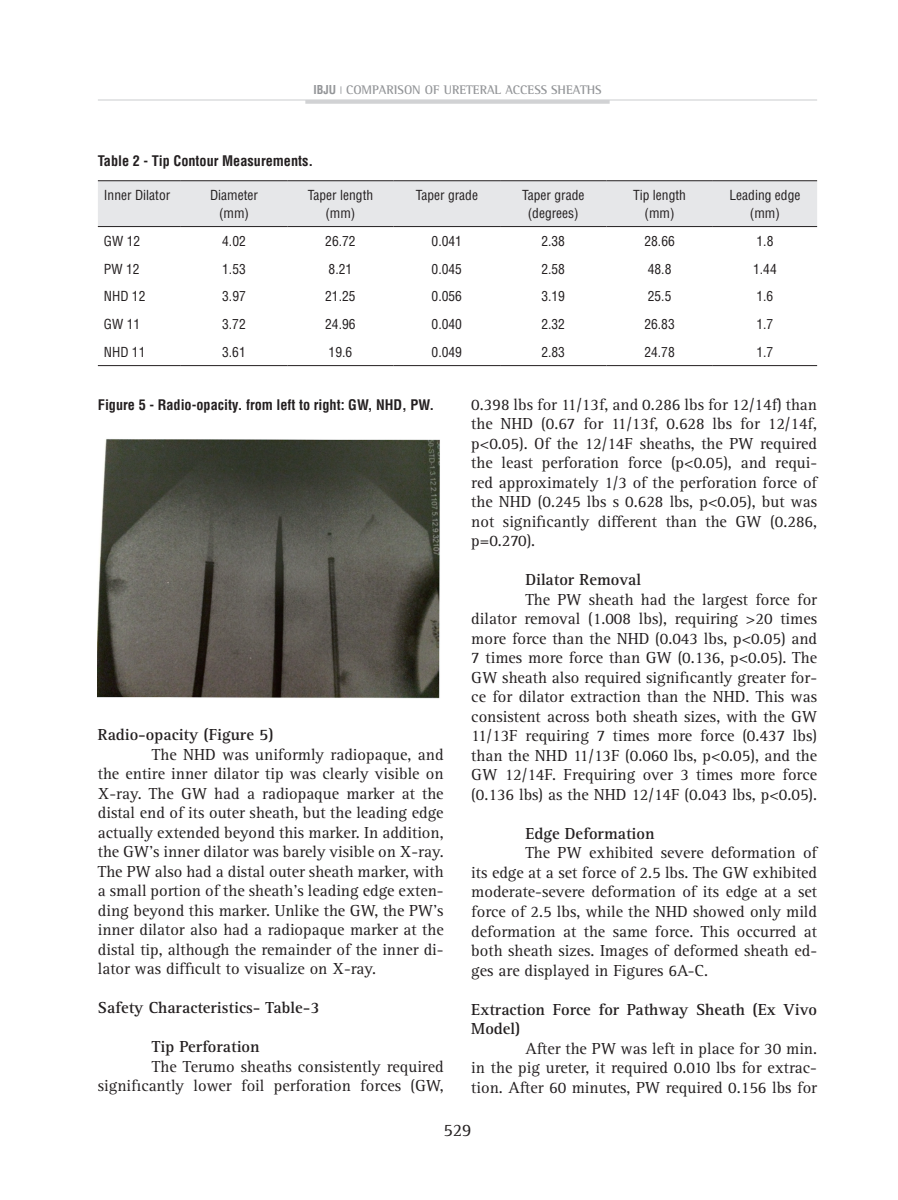
<style>
.page{position:relative;width:898px;height:1200px;background:#fff}
.page>*{position:absolute;margin:0;border:0;box-sizing:border-box;transform-origin:0 0}
.t1{font:18px "Rotis Serif";color:#231f20}
.t2{font:16.5px/19.5px "Rotis Serif";color:#231f20;text-align:justify}
.t3{font:700 16.5px/19.5px "Rotis Serif";color:#231f20}
.t4{font:700 condensed 14.25px "Helvetica";color:#231f20}
.t5{font:condensed 13.5px/18px "Helvetica";color:#231f20;text-align:center}
.t6{font:700 12.75px "Rotis Semi Serif";color:#939598}
.s1{font-family:"Helvetica";font-stretch:condensed;font-size:12px}
</style>
<div class="page">
<hr style="left:98px;top:99px;width:718px;height:2px;background:#dcdddf">
<hr style="left:305px;top:100px;width:304px;height:4px;background:#d1d2d4">
<div style="left:98px;top:181px;width:718px;height:45px;background:#e6e7e9"></div>
<hr style="left:98px;top:180px;width:83px;height:1px;background:#231f20">
<hr style="left:181px;top:180px;width:106px;height:1px;background:#231f20">
<hr style="left:287px;top:180px;width:106px;height:1px;background:#231f20">
<hr style="left:393px;top:180px;width:107px;height:1px;background:#231f20">
<hr style="left:500px;top:180px;width:106px;height:1px;background:#231f20">
<hr style="left:606px;top:180px;width:106px;height:1px;background:#231f20">
<hr style="left:712px;top:180px;width:104px;height:1px;background:#231f20">
<hr style="left:98px;top:226px;width:83px;height:1px;background:#231f20">
<hr style="left:181px;top:226px;width:106px;height:1px;background:#231f20">
<hr style="left:287px;top:226px;width:106px;height:1px;background:#231f20">
<hr style="left:393px;top:226px;width:107px;height:1px;background:#231f20">
<hr style="left:500px;top:226px;width:106px;height:1px;background:#231f20">
<hr style="left:606px;top:226px;width:106px;height:1px;background:#231f20">
<hr style="left:712px;top:226px;width:104px;height:1px;background:#231f20">
<hr style="left:98px;top:365px;width:83px;height:1px;background:#231f20">
<hr style="left:181px;top:365px;width:106px;height:1px;background:#231f20">
<hr style="left:287px;top:365px;width:106px;height:1px;background:#231f20">
<hr style="left:393px;top:365px;width:107px;height:1px;background:#231f20">
<hr style="left:500px;top:365px;width:106px;height:1px;background:#231f20">
<hr style="left:606px;top:365px;width:106px;height:1px;background:#231f20">
<hr style="left:712px;top:365px;width:104px;height:1px;background:#231f20">
<img style="left:98px;top:439px;width:342px;height:260px">
<p class="t6" style="left:313px;top:82px;width:289px"><span class="s1">ibju</span> <sup>|</sup> COMPARISON OF URETERAL ACCESS SHEATHS</p>
<p class="t4" style="left:98px;top:152px;width:217px">Table 2 - Tip Contour Measurements.</p>
<p class="t5" style="left:104px;top:186px;width:68px">Inner Dilator</p>
<p class="t5" style="left:210px;top:186px;width:49px">Diameter (mm)</p>
<p class="t5" style="left:307px;top:186px;width:67px">Taper length (mm)</p>
<p class="t5" style="left:415px;top:186px;width:64px">Taper grade</p>
<p class="t5" style="left:522px;top:186px;width:64px">Taper grade (degrees)</p>
<p class="t5" style="left:633px;top:186px;width:54px">Tip length (mm)</p>
<p class="t5" style="left:729px;top:186px;width:72px">Leading edge (mm)</p>
<p class="t5" style="left:104px;top:232px;width:38px">GW 12</p>
<p class="t5" style="left:222px;top:232px;width:25px">4.02</p>
<p class="t5" style="left:325px;top:232px;width:32px">26.72</p>
<p class="t5" style="left:431px;top:232px;width:32px">0.041</p>
<p class="t5" style="left:541px;top:232px;width:25px">2.38</p>
<p class="t5" style="left:644px;top:232px;width:32px">28.66</p>
<p class="t5" style="left:756px;top:232px;width:18px">1.8</p>
<p class="t5" style="left:104px;top:259px;width:37px">PW 12</p>
<p class="t5" style="left:222px;top:259px;width:25px">1.53</p>
<p class="t5" style="left:328px;top:259px;width:25px">8.21</p>
<p class="t5" style="left:431px;top:259px;width:32px">0.045</p>
<p class="t5" style="left:541px;top:259px;width:25px">2.58</p>
<p class="t5" style="left:647px;top:259px;width:25px">48.8</p>
<p class="t5" style="left:752px;top:259px;width:25px">1.44</p>
<p class="t5" style="left:104px;top:287px;width:43px">NHD 12</p>
<p class="t5" style="left:222px;top:287px;width:25px">3.97</p>
<p class="t5" style="left:325px;top:287px;width:32px">21.25</p>
<p class="t5" style="left:431px;top:287px;width:32px">0.056</p>
<p class="t5" style="left:541px;top:287px;width:25px">3.19</p>
<p class="t5" style="left:647px;top:287px;width:25px">25.5</p>
<p class="t5" style="left:756px;top:287px;width:18px">1.6</p>
<p class="t5" style="left:104px;top:315px;width:38px">GW 11</p>
<p class="t5" style="left:222px;top:315px;width:25px">3.72</p>
<p class="t5" style="left:325px;top:315px;width:32px">24.96</p>
<p class="t5" style="left:431px;top:315px;width:32px">0.040</p>
<p class="t5" style="left:541px;top:315px;width:25px">2.32</p>
<p class="t5" style="left:644px;top:315px;width:32px">26.83</p>
<p class="t5" style="left:756px;top:315px;width:18px">1.7</p>
<p class="t5" style="left:104px;top:343px;width:43px">NHD 11</p>
<p class="t5" style="left:222px;top:343px;width:25px">3.61</p>
<p class="t5" style="left:328px;top:343px;width:25px">19.6</p>
<p class="t5" style="left:431px;top:343px;width:32px">0.049</p>
<p class="t5" style="left:541px;top:343px;width:25px">2.83</p>
<p class="t5" style="left:644px;top:343px;width:32px">24.78</p>
<p class="t5" style="left:756px;top:343px;width:18px">1.7</p>
<p class="t4" style="left:98px;top:395px;width:337px">Figure 5 - Radio-opacity. from left to right: GW, NHD, PW.</p>
<p class="t3" style="left:98px;top:725px;width:177px">Radio-opacity (Figure 5)</p>
<p class="t2" style="left:98px;top:744px;width:347px;text-indent:54px">The NHD was uniformly radiopaque, and the entire inner dilator tip was clearly visible on X-ray. The GW had a radiopaque marker at the distal end of its outer sheath, but the leading edge actually extended beyond this marker. In addition, the GW’s inner dilator was barely visible on X-ray.<br>The PW also had a distal outer sheath marker, with a small portion of the sheath’s leading edge exten&shy;ding beyond this marker. Unlike the GW, the PW’s inner dilator also had a radiopaque marker at the distal tip, although the remainder of the inner di&shy;lator was difficult to visualize on X-ray.</p>
<p class="t3" style="left:98px;top:998px;width:223px">Safety Characteristics- Table-3</p>
<p class="t3" style="left:152px;top:1037px;width:109px">Tip Perforation</p>
<p class="t2" style="left:98px;top:1056px;width:347px;text-align:right">The Terumo sheaths consistently required significantly lower foil perforation forces (GW,</p>
<p class="t2" style="left:471px;top:394px;width:347px">0.398 lbs for 11/13f, and 0.286 lbs for 12/14f) than the NHD (0.67 for 11/13f, 0.628 lbs for 12/14f, p&lt;0.05). Of the 12/14F sheaths, the PW required the least perforation force (p&lt;0.05), and requi&shy;red approximately 1/3 of the perforation force of the NHD (0.245 lbs s 0.628 lbs, p&lt;0.05), but was not significantly different than the GW (0.286, p=0.270).</p>
<p class="t3" style="left:525px;top:570px;width:117px">Dilator Removal</p>
<p class="t2" style="left:471px;top:590px;width:347px;text-indent:54px">The PW sheath had the largest force for dilator removal (1.008 lbs), requiring &gt;20 times more force than the NHD (0.043 lbs, p&lt;0.05) and 7 times more force than GW (0.136, p&lt;0.05). The GW sheath also required significantly greater for&shy;ce for dilator extraction than the NHD. This was consistent across both sheath sizes, with the GW 11/13F requiring 7 times more force (0.437 lbs) than the NHD 11/13F (0.060 lbs, p&lt;0.05), and the GW 12/14F. Frequiring over 3 times more force (0.136 lbs) as the NHD 12/14F (0.043 lbs, p&lt;0.05).</p>
<p class="t3" style="left:525px;top:823px;width:131px">Edge Deformation</p>
<p class="t2" style="left:471px;top:843px;width:347px;text-indent:54px">The PW exhibited severe deformation of its edge at a set force of 2.5 lbs. The GW exhibited moderate-severe deformation of its edge at a set force of 2.5 lbs, while the NHD showed only mild deformation at the same force. This occurred at both sheath sizes. Images of deformed sheath ed&shy;ges are displayed in Figures 6A-C.</p>
<p class="t3" style="left:471px;top:999px;width:347px">Extraction Force for Pathway Sheath (Ex Vivo<br>Model)</p>
<p class="t2" style="left:471px;top:1038px;width:347px;text-indent:54px">After the PW was left in place for 30 min. in the pig ureter, it required 0.010 lbs for extrac&shy;tion. After 60 minutes, PW required 0.156 lbs for</p>
<p class="t1" style="left:443px;top:1119px;width:30px">529</p>
</div>
